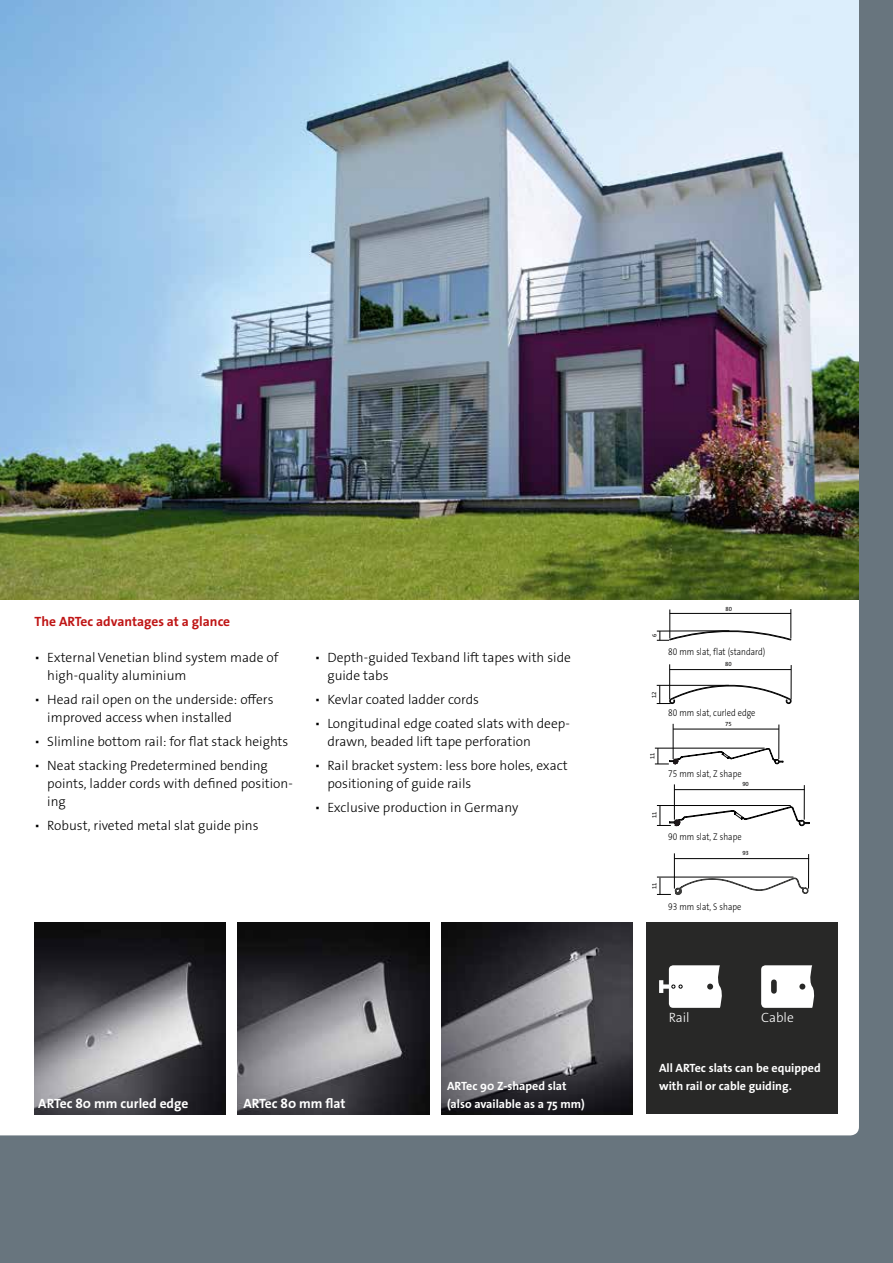
<style>
.page{position:relative;width:893px;height:1263px;background:#68757e}
.page>*{position:absolute;margin:0;border:0;box-sizing:border-box;transform-origin:0 0}
.t1{font:300 13.5px/18px "The Sans Os F";color:#000}
.t2{font:700 13.5px "The Sans Os F";color:#fff}
.t3{font:700 13.5px "The Sans Os F";color:#bf1515}
.t4{font:300 13.5px "The Sans Os F";color:#fff}
.t5{font:700 12px/18px "The Sans Os F";color:#fff}
.t6{font:300 9.75px "The Sans Os F";color:#000;scale:.86 1}
.t7{font:6px "The Sans Os F";color:#070606}
</style>
<div class="page">
<div style="left:1px;top:600px;width:858px;height:535px;background:#fff"></div>
<img style="left:0;top:0;width:859px;height:600px">
<img style="left:0;top:230px;width:1px;height:905px">
<img style="left:238px;top:923px;width:191px;height:191px">
<img style="left:34px;top:923px;width:191px;height:191px">
<img style="left:441px;top:923px;width:192px;height:191px">
<div style="left:646px;top:923px;width:192px;height:191px;background:#282827"></div>
<svg style="left:761px;top:965px;width:54px;height:43px;background:#e6e6e6"></svg>
<svg style="left:659px;top:965px;width:63px;height:43px"></svg>
<svg style="left:657px;top:681px;width:134px;height:23px;background:#e7e7e7"></svg>
<hr style="left:657px;top:685px;width:72px;height:1px;background:#000">
<hr style="left:670px;top:669px;width:121px;height:1px;background:#000">
<hr style="left:669px;top:664px;width:1px;height:35px;background:#000">
<hr style="left:791px;top:665px;width:1px;height:34px;background:#000">
<svg style="left:657px;top:609px;width:135px;height:32px;background:#e9e9e9"></svg>
<hr style="left:670px;top:613px;width:121px;height:1px;background:#000">
<hr style="left:674px;top:789px;width:131px;height:1px;background:#000">
<hr style="left:674px;top:784px;width:1px;height:36px;background:#000">
<hr style="left:804px;top:785px;width:1px;height:35px;background:#000">
<svg style="left:657px;top:805px;width:153px;height:21px;background:#dfdfdf"></svg>
<hr style="left:657px;top:805px;width:134px;height:1px;background:#000">
<hr style="left:673px;top:729px;width:106px;height:1px;background:#000">
<hr style="left:673px;top:724px;width:1px;height:35px;background:#000">
<hr style="left:778px;top:724px;width:1px;height:35px;background:#000">
<svg style="left:655px;top:748px;width:129px;height:17px;background:#dbdbdb"></svg>
<hr style="left:655px;top:748px;width:110px;height:1px;background:#000">
<svg style="left:657px;top:877px;width:151px;height:18px;background:#e5e5e5"></svg>
<hr style="left:657px;top:877px;width:136px;height:1px;background:#000">
<hr style="left:674px;top:858px;width:135px;height:1px;background:#000">
<hr style="left:674px;top:853px;width:1px;height:35px;background:#000">
<hr style="left:808px;top:854px;width:1px;height:34px;background:#000">
<p class="t3" style="left:35px;top:613px;width:197px">The ARTec advantages at a glance</p>
<p class="t1" style="left:47px;top:649px;width:233px;text-indent:-13px">▪ External Venetian blind system made of high-quality aluminium</p>
<p class="t1" style="left:47px;top:691px;width:228px;text-indent:-13px">▪ Head rail open on the underside: offers improved access when installed</p>
<p class="t1" style="left:35px;top:733px;width:255px">▪ Slimline bottom rail: for flat stack heights</p>
<p class="t1" style="left:47px;top:757px;width:247px;text-indent:-13px">▪ Neat stacking Predetermined bending points, ladder cords with defined position&shy;ing</p>
<p class="t1" style="left:35px;top:817px;width:225px">▪ Robust, riveted metal slat guide pins</p>
<p class="t1" style="left:327px;top:649px;width:245px;text-indent:-13px">▪ Depth-guided Texband lift tapes with side guide tabs</p>
<p class="t1" style="left:315px;top:691px;width:166px">▪ Kevlar coated ladder cords</p>
<p class="t1" style="left:327px;top:715px;width:244px;text-indent:-13px">▪ Longitudinal edge coated slats with deep&shy;drawn, beaded lift tape perforation</p>
<p class="t1" style="left:327px;top:757px;width:242px;text-indent:-13px">▪ Rail bracket system: less bore holes, exact positioning of guide rails</p>
<p class="t1" style="left:315px;top:799px;width:205px">▪ Exclusive production in Germany</p>
<p class="t2" style="left:38px;top:1094px;width:152px">ARTec 80 mm curled edge</p>
<p class="t2" style="left:243px;top:1094px;width:104px">ARTec 80 mm flat</p>
<p class="t5" style="left:447px;top:1077px;width:139px">ARTec 90 Z-shaped slat (also available as a 75 mm)</p>
<p class="t7" style="left:650px;top:637px;width:5px;rotate:-90deg">6</p>
<p class="t7" style="left:650px;top:698px;width:8px;rotate:-90deg">12</p>
<p class="t7" style="left:649px;top:759px;width:8px;rotate:-90deg">11</p>
<p class="t7" style="left:651px;top:818px;width:8px;rotate:-90deg">11</p>
<p class="t7" style="left:651px;top:889px;width:8px;rotate:-90deg">11</p>
<p class="t7" style="left:725px;top:605px;width:8px">80</p>
<p class="t6" style="left:668px;top:645px;width:114px">80 mm slat, flat (standard)</p>
<p class="t7" style="left:725px;top:660px;width:8px">80</p>
<p class="t6" style="left:668px;top:707px;width:103px">80 mm slat, curled edge</p>
<p class="t7" style="left:725px;top:720px;width:8px">75</p>
<p class="t6" style="left:668px;top:768px;width:87px">75 mm slat, Z shape</p>
<p class="t7" style="left:742px;top:780px;width:8px">90</p>
<p class="t6" style="left:668px;top:830px;width:87px">90 mm slat, Z shape</p>
<p class="t7" style="left:742px;top:849px;width:8px">93</p>
<p class="t6" style="left:668px;top:901px;width:86px">93 mm slat, S shape</p>
<p class="t4" style="left:669px;top:1009px;width:23px">Rail</p>
<p class="t4" style="left:761px;top:1009px;width:34px">Cable</p>
<p class="t5" style="left:659px;top:1059px;width:163px">All ARTec slats can be equipped with rail or cable guiding.</p>
</div>
